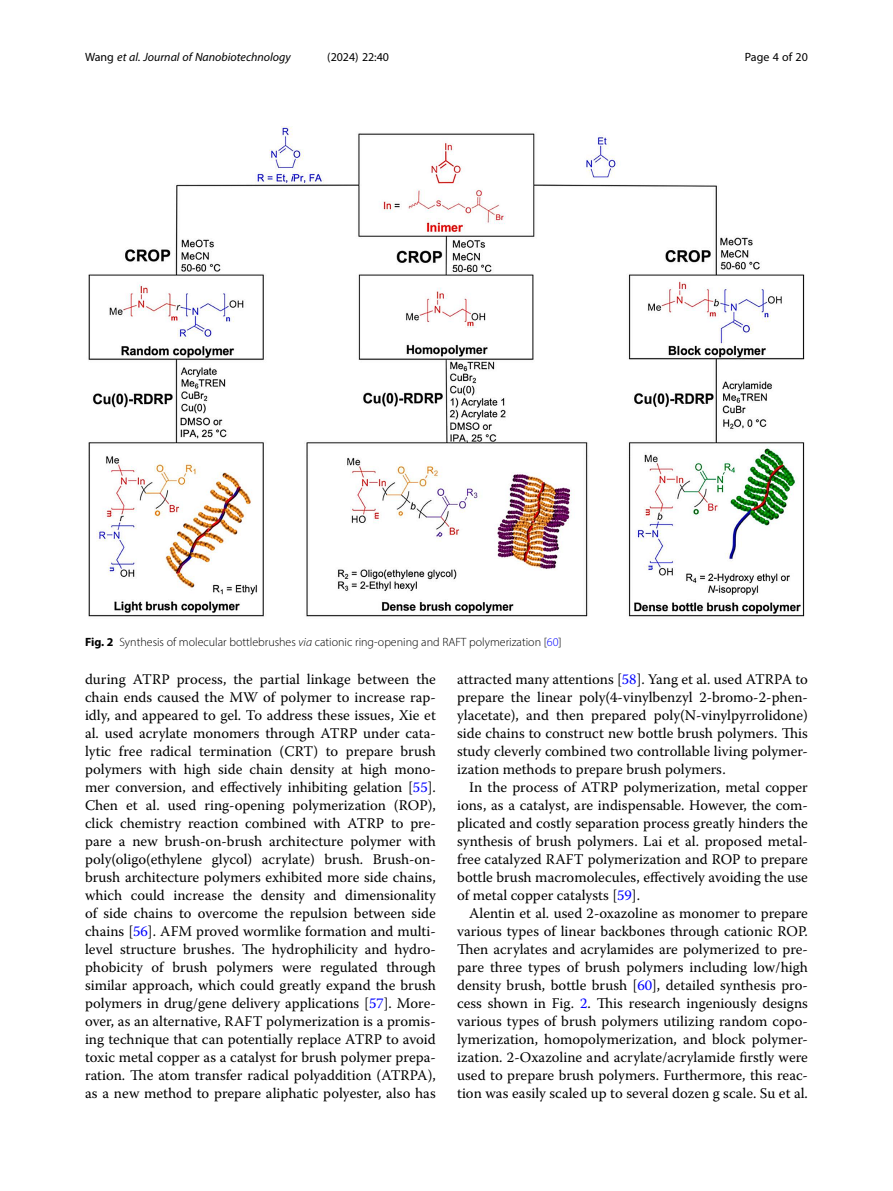
<style>
.page{position:relative;width:893px;height:1191px;background:#fff}
.page>*{position:absolute;margin:0;border:0;box-sizing:border-box;transform-origin:0 0}
.Body_Text_Indent{font:14.7px/18px "Warnock Pro";color:#000;text-align:justify}
.Figure_Caption{font:300 12px "Myriad Pro";color:#000}
.t1{font:italic 12px "Myriad Pro";color:#000}
.t2{font:12px "Myriad Pro";color:#000}
.s1{font-style:normal}
.s2{font-weight:700}
.s3{font-style:italic}
.s4{color:#00f}
</style>
<div class="page">
<img style="left:88px;top:126px;width:717px;height:491px">
<p class="t1" style="left:85px;top:50px;width:207px"><span class="s1">Wang</span> et al. Journal of Nanobiotechnology</p>
<p class="t2" style="left:327px;top:50px;width:63px">(2024) 22:40</p>
<p class="t2" style="left:745px;top:50px;width:65px">Page 4 of 20</p>
<p class="Figure_Caption" style="left:85px;top:635px;width:478px"><span class="s2">Fig. 2</span> Synthesis of molecular bottlebrushes <span class="s3">via</span> cationic ring-opening and RAFT polymerization [<span class="s4">60</span>]</p>
<p class="Body_Text_Indent" style="left:85px;top:670px;width:352px">during ATRP process, the partial linkage between the chain ends caused the MW of polymer to increase rap&shy;idly, and appeared to gel. To address these issues, Xie et al. used acrylate monomers through ATRP under cata&shy;lytic free radical termination (CRT) to prepare brush polymers with high side chain density at high mono&shy;mer conversion, and effectively inhibiting gelation [<span class="s4">55</span>].<br>Chen et al. used ring-opening polymerization (ROP), click chemistry reaction combined with ATRP to pre&shy;pare a new brush-on-brush architecture polymer with poly(oligo(ethylene glycol) acrylate) brush. Brush-on&shy;brush architecture polymers exhibited more side chains, which could increase the density and dimensionality of side chains to overcome the repulsion between side chains [<span class="s4">56</span>]. AFM proved wormlike formation and multi&shy;level structure brushes. The hydrophilicity and hydro&shy;phobicity of brush polymers were regulated through similar approach, which could greatly expand the brush polymers in drug/gene delivery applications [<span class="s4">57</span>]. More&shy;over, as an alternative, RAFT polymerization is a promis&shy;ing technique that can potentially replace ATRP to avoid toxic metal copper as a catalyst for brush polymer prepa&shy;ration. The atom transfer radical polyaddition (ATRPA), as a new method to prepare aliphatic polyester, also has</p>
<p class="Body_Text_Indent" style="left:457px;top:670px;width:352px">attracted many attentions [<span class="s4">58</span>]. Yang et al. used ATRPA to prepare the linear poly(4-vinylbenzyl 2-bromo-2-phen&shy;ylacetate), and then prepared poly(N-vinylpyrrolidone) side chains to construct new bottle brush polymers. This study cleverly combined two controllable living polymer&shy;ization methods to prepare brush polymers.</p>
<p class="Body_Text_Indent" style="left:457px;top:778px;width:352px;text-indent:12px">In the process of ATRP polymerization, metal copper ions, as a catalyst, are indispensable. However, the com&shy;plicated and costly separation process greatly hinders the synthesis of brush polymers. Lai et al. proposed metal&shy;free catalyzed RAFT polymerization and ROP to prepare bottle brush macromolecules, effectively avoiding the use of metal copper catalysts [<span class="s4">59</span>].</p>
<p class="Body_Text_Indent" style="left:457px;top:904px;width:352px;text-indent:12px">Alentin et al. used 2-oxazoline as monomer to prepare various types of linear backbones through cationic ROP.<br>Then acrylates and acrylamides are polymerized to pre&shy;pare three types of brush polymers including low/high density brush, bottle brush [<span class="s4">60</span>], detailed synthesis pro&shy;cess shown in Fig. <span class="s4">2</span>. This research ingeniously designs various types of brush polymers utilizing random copo&shy;lymerization, homopolymerization, and block polymer&shy;ization. 2-Oxazoline and acrylate/acrylamide firstly were used to prepare brush polymers. Furthermore, this reac&shy;tion was easily scaled up to several dozen g scale. Su et al.</p>
</div>
